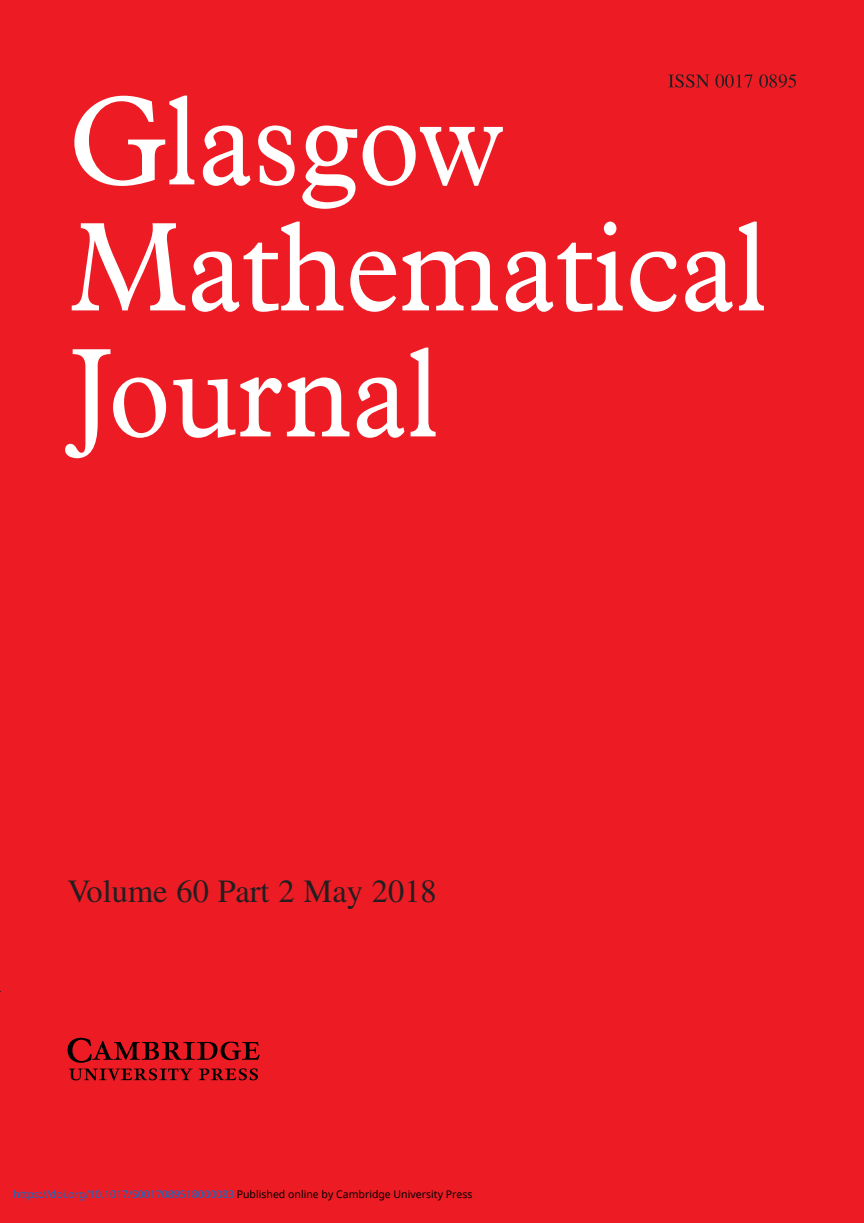
<style>
.page{position:relative;width:864px;height:1223px;background:#fff}
.page>*{position:absolute;margin:0;border:0;box-sizing:border-box;transform-origin:0 0}
.t1{font:127.75px/126px "Plantin";color:#fff;scale:.91 1}
.t2{font:32.38px "Times";color:#231f20}
.t3{font:10.5px "Noto Sans";color:#0172cf}
.s1{color:#000}
</style>
<div class="page">
<div style="left:0;top:0;width:863px;height:1223px;background:#ed1c24"></div>
<svg style="left:668px;top:74px;width:127px;height:14px"></svg>
<svg style="left:68px;top:1038px;width:192px;height:42px"></svg>
<h1 class="t1" style="left:69px;top:87px;width:768px">Glasgow<br>Mathematical<br>Journal</h1>
<h2 class="t2" style="left:67px;top:880px;width:370px">Volume 60 Part 2 May 2018</h2>
<p class="t3" style="left:14px;top:1187px;width:460px">https://doi.org/10.1017/S0017089518000083 <span class="s1">Published online by Cambridge University Press</span></p>
</div>
